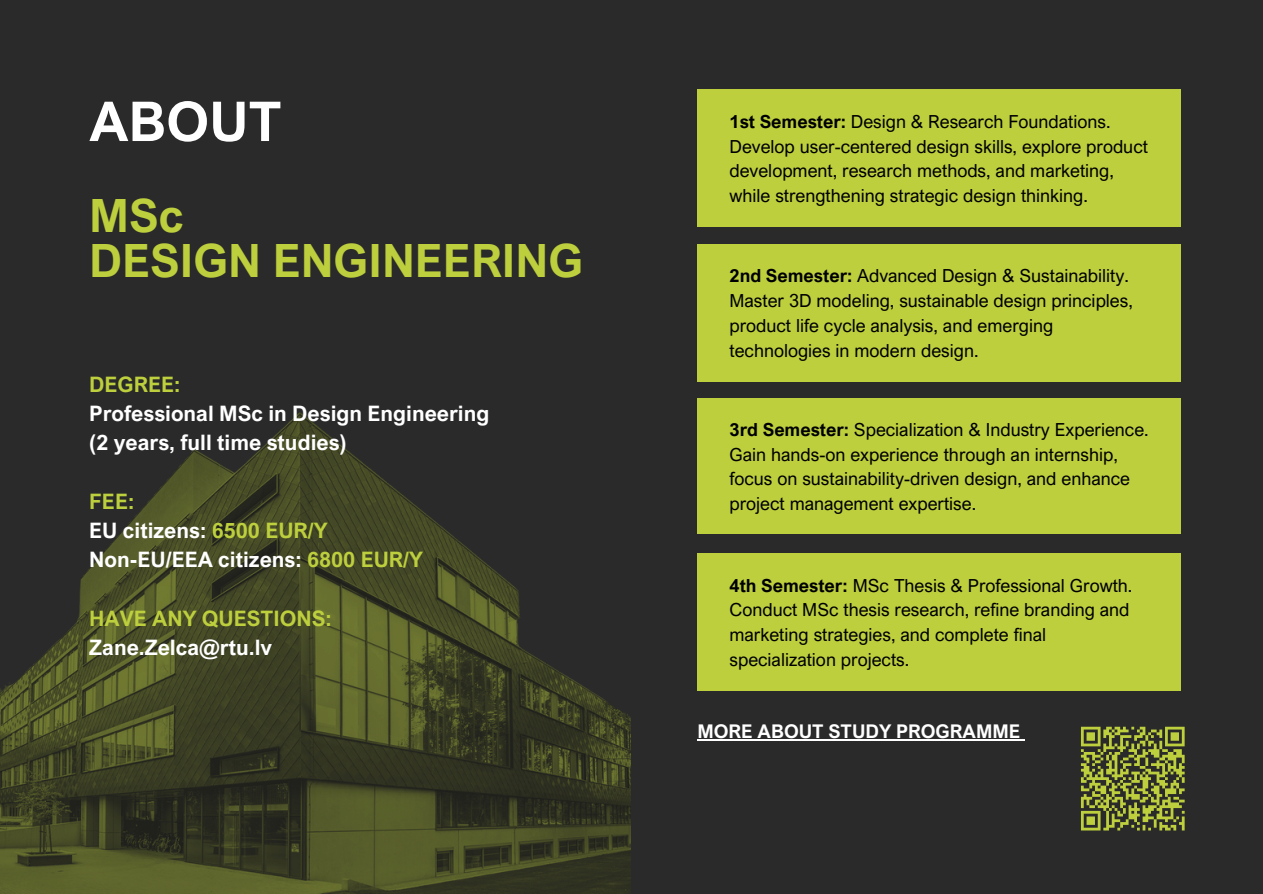
<style>
.page{position:relative;width:1263px;height:894px;background:#fff}
.page>*{position:absolute;margin:0;border:0;box-sizing:border-box;transform-origin:0 0}
.t1{font:700 54.9px "Arial Nova";color:#fff}
.t2{font:700 45.9px/45px "Arial Nova";color:#bdcf3d}
.t3{font:700 21.3px/29.2px "Arial Nova";color:#fff}
.t4{font:700 21.3px/29.2px "Arial Nova";color:#bdcf3d}
.t5{font:700 18.9px "Arial Nova";color:#fff}
.t6{font:18px/24.8px "Arial Nova";color:#000}
.s1{color:#bdcf3d}
.s2{color:#fff}
.s3{font-weight:700}
</style>
<div class="page">
<div style="left:0;top:0;width:1263px;height:893px;background:#2a2a2a"></div>
<div style="left:697px;top:89px;width:484px;height:138px;background:#bdcf3d"></div>
<div style="left:697px;top:243px;width:484px;height:138px;background:#bdcf3d"></div>
<div style="left:697px;top:398px;width:484px;height:136px;background:#bdcf3d"></div>
<div style="left:697px;top:553px;width:484px;height:137px;background:#bdcf3d"></div>
<svg style="left:1081px;top:726px;width:104px;height:105px"></svg>
<img style="left:0;top:412px;width:631px;height:481px">
<hr style="left:697px;top:739px;width:323px;height:1px;background:#fff">
<h3 class="t1" style="left:89px;top:87px;width:194px">ABOUT</h3>
<h3 class="t2" style="left:89px;top:192px;width:495px">MSc<br>DESIGN ENGINEERING</h3>
<p class="t3" style="left:89px;top:369px;width:402px"><span class="s1">DEGREE:<br></span>Professional MSc in Design Engineering (2 years, full time studies)</p>
<p class="t3" style="left:89px;top:486px;width:335px"><span class="s1">FEE:<br></span>EU citizens: <span class="s1">6500 EUR/Y<br></span>Non-EU/EEA citizens: <span class="s1">6800 EUR/Y</span></p>
<p class="t4" style="left:89px;top:603px;width:244px">HAVE ANY QUESTIONS:<br><span class="s2">Zane.Zelca@rtu.lv</span></p>
<h1 class="t6" style="left:729px;top:109px;width:383px"><span class="s3">1st Semester:</span> Design &amp; Research Foundations.</h1>
<h2 class="t6" style="left:729px;top:133px;width:420px">Develop user-centered design skills, explore product development, research methods, and marketing, while strengthening strategic design thinking.</h2>
<p class="t6" style="left:729px;top:263px;width:401px"><span class="s3">2nd Semester:</span> Advanced Design &amp; Sustainability.</p>
<p class="t6" style="left:729px;top:288px;width:405px">Master 3D modeling, sustainable design principles, product life cycle analysis, and emerging technologies in modern design.</p>
<p class="t6" style="left:729px;top:416px;width:421px"><span class="s3">3rd Semester:</span> Specialization &amp; Industry Experience.</p>
<p class="t6" style="left:729px;top:441px;width:402px">Gain hands-on experience through an internship, focus on sustainability-driven design, and enhance project management expertise.</p>
<p class="t6" style="left:729px;top:572px;width:404px"><span class="s3">4th Semester:</span> MSc Thesis &amp; Professional Growth.</p>
<h3 class="t6" style="left:729px;top:597px;width:401px">Conduct MSc thesis research, refine branding and marketing strategies, and complete final specialization projects.</h3>
<p class="t5" style="left:697px;top:719px;width:325px">MORE ABOUT STUDY PROGRAMME</p>
</div>
